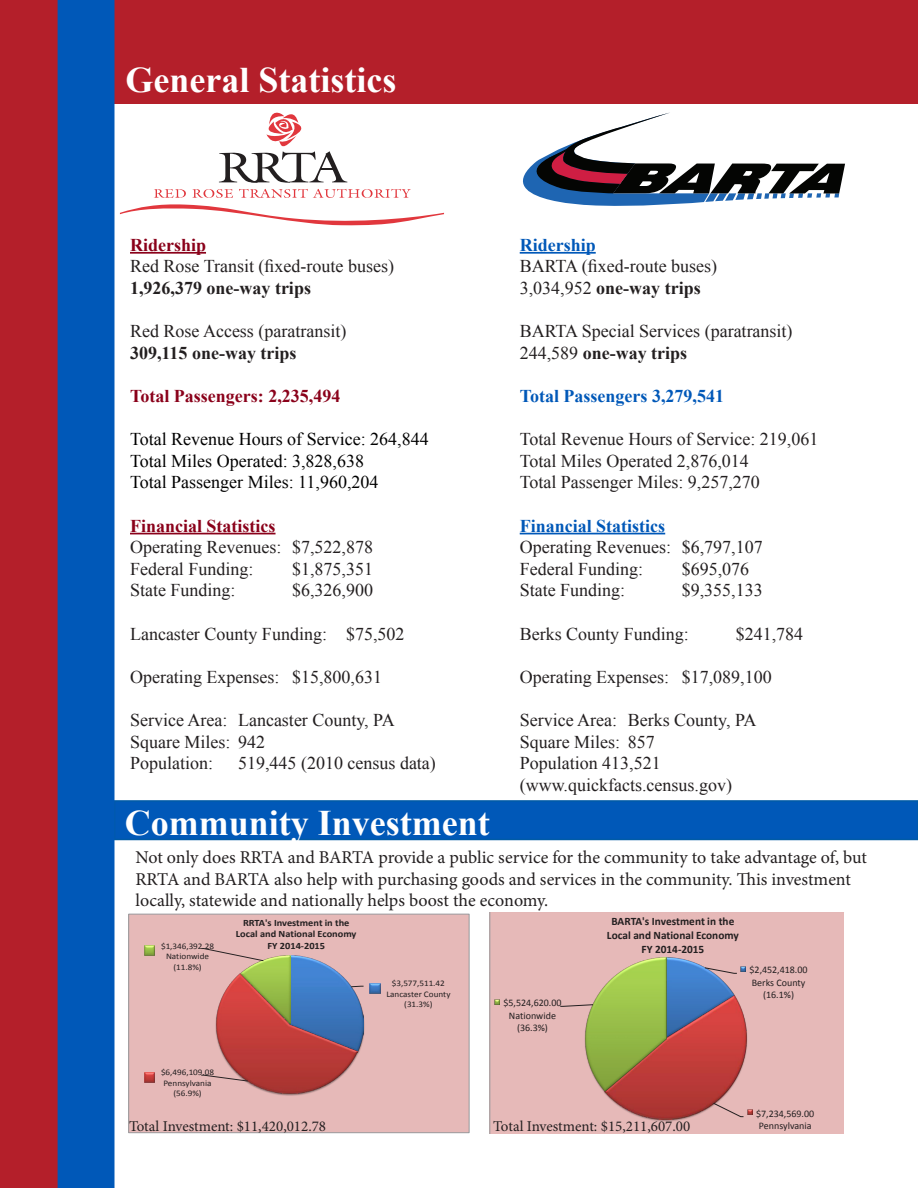
<style>
.page{position:relative;width:918px;height:1188px;background:#fff}
.page>*{position:absolute;margin:0;border:0;box-sizing:border-box;transform-origin:0 0}
.t1{font:700 36px "Times New Roman";color:#fff}
.t2{font:18px "Times New Roman";color:#231f20}
.t3{font:18px/21.6px "Minion Pro";letter-spacing:-.005em;color:#231f20}
.t4{font:18px "Times New Roman";color:#000}
.t5{font:700 18px "Times New Roman";color:#231f20}
.t6{font:700 18px "Times New Roman";color:#8a011a}
.t7{font:700 18px "Times New Roman";color:#0058b8}
.t8{font:15px "Minion Pro";color:#231f20}
.t9{font:700 11.4px/13.8px "Calibri";color:#231f20;text-align:center}
.t10{font:10.05px/12.3px "Calibri";color:#231f20;text-align:center}
.t11{font:700 9.6px/11.9px "Calibri";color:#231f20;text-align:center;scale:1.07 1}
.t12{font:8.55px/10.5px "Calibri";color:#231f20;text-align:center;scale:1.07 1}
.t13{font:700 7.5px "Arial";color:#231f20}
.s1{font-weight:400}
</style>
<div class="page">
<div style="left:115px;top:801px;width:803px;height:38px;background:#0058b8"></div>
<div style="left:114px;top:800px;width:804px;height:40px;border:2px solid #015ba6"></div>
<div style="left:115px;top:0;width:803px;height:104px;background:#b41f2a"></div>
<hr style="left:130px;top:252px;width:76px;height:2px;background:#8a011a">
<hr style="left:130px;top:533px;width:146px;height:1px;background:#8a011a">
<div style="left:0;top:0;width:58px;height:1188px;background:#b41f2a"></div>
<svg style="left:154px;top:189px;width:32px;height:9px"></svg>
<svg style="left:192px;top:189px;width:41px;height:9px"></svg>
<svg style="left:239px;top:189px;width:172px;height:9px"></svg>
<svg style="left:219px;top:112px;width:128px;height:71px"></svg>
<svg style="left:120px;top:204px;width:324px;height:22px"></svg>
<svg style="left:523px;top:113px;width:322px;height:93px"></svg>
<div style="left:58px;top:1px;width:56px;height:1186px;background:#0058b8"></div>
<div style="left:58px;top:0;width:57px;height:1188px;border:2px solid #0058b8"></div>
<hr style="left:520px;top:252px;width:76px;height:2px;background:#0058b8">
<hr style="left:520px;top:533px;width:145px;height:1px;background:#0058b8">
<div style="left:129px;top:914px;width:340px;height:219px;background:#e6b9b8"></div>
<img style="left:290px;top:956px;width:74px;height:96px">
<img style="left:216px;top:974px;width:142px;height:120px">
<img style="left:240px;top:956px;width:50px;height:69px">
<svg style="left:351px;top:986px;width:13px;height:1px"></svg>
<svg style="left:201px;top:1075px;width:47px;height:6px"></svg>
<svg style="left:201px;top:948px;width:63px;height:13px"></svg>
<svg style="left:370px;top:984px;width:10px;height:9px"></svg>
<svg style="left:144px;top:1073px;width:11px;height:9px"></svg>
<svg style="left:144px;top:946px;width:11px;height:10px"></svg>
<div style="left:128px;top:914px;width:341px;height:219px;border:1px solid #989a9d"></div>
<svg style="left:490px;top:912px;width:354px;height:221px;background:#d1a69d"></svg>
<p class="t1" style="left:126px;top:55px;width:272px">General Statistics</p>
<p class="t6" style="left:130px;top:232px;width:78px">Ridership</p>
<p class="t2" style="left:130px;top:254px;width:265px">Red Rose Transit (fixed-route buses)</p>
<p class="t5" style="left:130px;top:276px;width:182px">1,926,379 one-way trips</p>
<p class="t2" style="left:130px;top:319px;width:218px">Red Rose Access (paratransit)</p>
<p class="t5" style="left:130px;top:340px;width:168px">309,115 one-way trips</p>
<p class="t6" style="left:130px;top:384px;width:212px">Total Passengers: 2,235,494</p>
<p class="t4" style="left:130px;top:427px;width:300px">Total Revenue Hours of Service: 264,844</p>
<p class="t4" style="left:130px;top:449px;width:236px">Total Miles Operated: 3,828,638</p>
<p class="t4" style="left:130px;top:470px;width:250px">Total Passenger Miles: 11,960,204</p>
<p class="t6" style="left:130px;top:513px;width:147px">Financial Statistics</p>
<p class="t2" style="left:130px;top:535px;width:245px">Operating Revenues: $7,522,878</p>
<p class="t2" style="left:130px;top:557px;width:125px">Federal Funding:</p>
<p class="t2" style="left:292px;top:557px;width:82px">$1,875,351</p>
<p class="t2" style="left:130px;top:578px;width:107px">State Funding:</p>
<p class="t2" style="left:292px;top:578px;width:82px">$6,326,900</p>
<p class="t2" style="left:130px;top:622px;width:276px">Lancaster County Funding: $75,502</p>
<p class="t2" style="left:130px;top:665px;width:254px">Operating Expenses: $15,800,631</p>
<p class="t2" style="left:130px;top:708px;width:266px">Service Area: Lancaster County, PA</p>
<p class="t2" style="left:130px;top:730px;width:137px">Square Miles: 942</p>
<p class="t2" style="left:130px;top:751px;width:85px">Population:</p>
<p class="t2" style="left:238px;top:751px;width:199px">519,445 (2010 census data)</p>
<p class="t1" style="left:125px;top:798px;width:366px">Community Investment</p>
<p class="t7" style="left:520px;top:232px;width:78px">Ridership</p>
<p class="t2" style="left:520px;top:254px;width:199px">BARTA (fixed-route buses)</p>
<p class="t5" style="left:520px;top:276px;width:182px"><span class="s1">3,034,952</span> one-way trips</p>
<p class="t2" style="left:520px;top:319px;width:274px">BARTA Special Services (paratransit)</p>
<p class="t5" style="left:520px;top:340px;width:169px"><span class="s1">244,589</span> one-way trips</p>
<p class="t7" style="left:520px;top:384px;width:206px">Total Passengers 3,279,541</p>
<p class="t2" style="left:520px;top:427px;width:300px">Total Revenue Hours of Service: 219,061</p>
<p class="t2" style="left:520px;top:449px;width:231px">Total Miles Operated 2,876,014</p>
<p class="t2" style="left:520px;top:470px;width:242px">Total Passenger Miles: 9,257,270</p>
<p class="t7" style="left:520px;top:513px;width:147px">Financial Statistics</p>
<p class="t2" style="left:520px;top:535px;width:244px">Operating Revenues: $6,797,107</p>
<p class="t2" style="left:520px;top:557px;width:125px">Federal Funding:</p>
<p class="t2" style="left:682px;top:557px;width:69px">$695,076</p>
<p class="t2" style="left:520px;top:578px;width:107px">State Funding:</p>
<p class="t2" style="left:682px;top:578px;width:82px">$9,355,133</p>
<p class="t2" style="left:520px;top:622px;width:171px">Berks County Funding:</p>
<p class="t2" style="left:736px;top:622px;width:69px">$241,784</p>
<p class="t2" style="left:520px;top:665px;width:253px">Operating Expenses: $17,089,100</p>
<p class="t2" style="left:520px;top:708px;width:238px">Service Area: Berks County, PA</p>
<p class="t2" style="left:520px;top:730px;width:136px">Square Miles: 857</p>
<p class="t2" style="left:520px;top:751px;width:143px">Population 413,521</p>
<p class="t2" style="left:520px;top:773px;width:214px">(www.quickfacts.census.gov)</p>
<p class="t3" style="left:135px;top:847px;width:733px">Not only does RRTA and BARTA provide a public service for the community to take advantage of, but<br>RRTA and BARTA also help with purchasing goods and services in the community. This investment locally, statewide and nationally helps boost the economy.</p>
<p class="t12" style="left:161px;top:941px;width:51px">$1,346,392.28<br>Nationwide (11.8%)</p>
<p class="t11" style="left:236px;top:917px;width:114px">RRTA's Investment in the<br>Local and National Economy<br>FY 2014-2015</p>
<p class="t12" style="left:386px;top:978px;width:61px">$3,577,511.42<br>Lancaster County (31.3%)</p>
<p class="t10" style="left:503px;top:997px;width:60px">$5,524,620.00<br>Nationwide (36.3%)</p>
<p class="t9" style="left:607px;top:914px;width:133px">BARTA's Investment in the<br>Local and National Economy<br>FY 2014-2015</p>
<p class="t10" style="left:750px;top:964px;width:59px">$2,452,418.00<br>Berks County (16.1%)</p>
<p class="t12" style="left:161px;top:1067px;width:51px">$6,496,109.08<br>Pennsylvania (56.9%)</p>
<p class="t13" style="left:490px;top:1114px;width:37px">2013-2014</p>
<p class="t8" style="left:129px;top:1116px;width:199px">Total Investment: $11,420,012.78</p>
<p class="t8" style="left:493px;top:1116px;width:199px">Total Investment: $15,211,607.00</p>
<p class="t10" style="left:756px;top:1107px;width:59px;text-align:left">$7,234,569.00<br>Pennsylvania</p>
</div>
